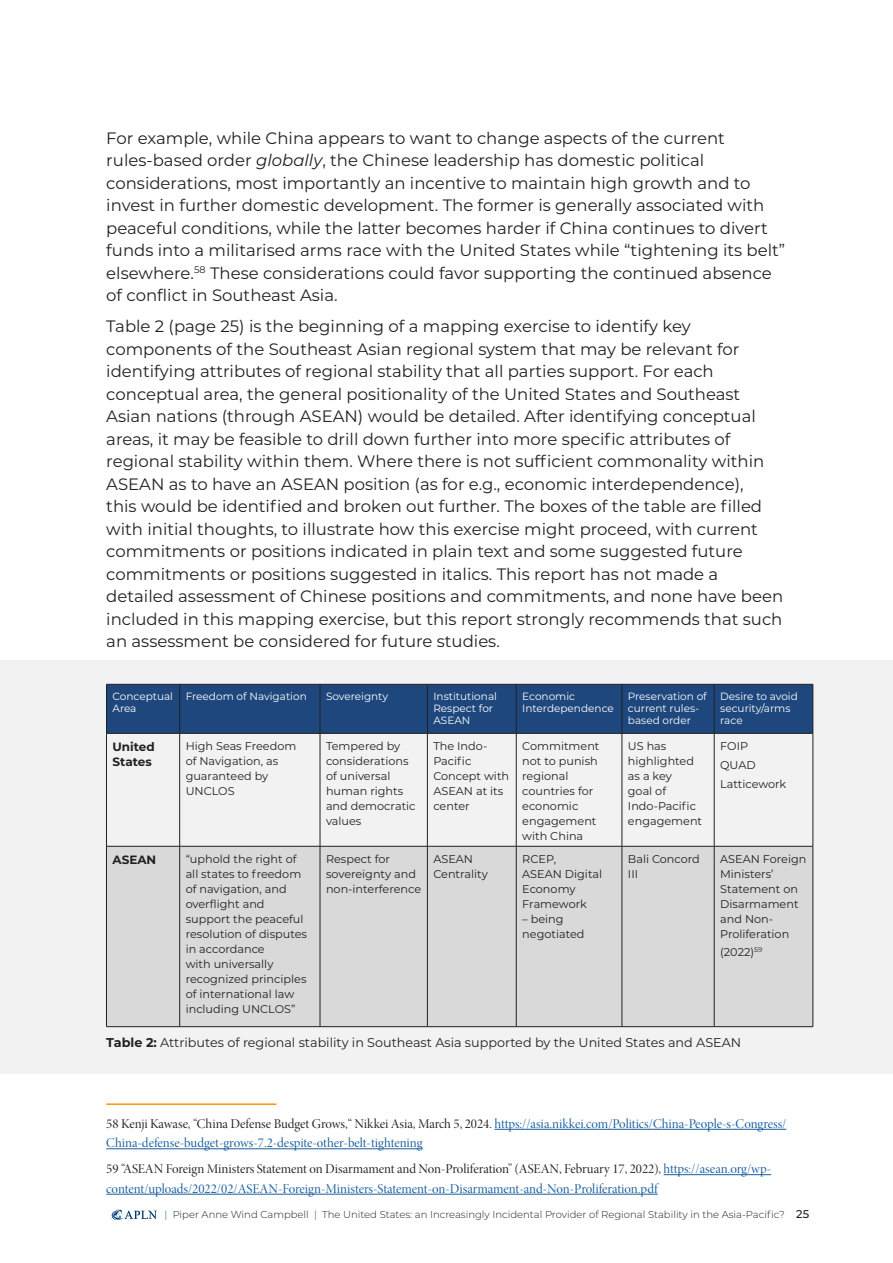
<style>
.page{position:relative;width:893px;height:1263px;background:#fff}
.page>*{position:absolute;margin:0;border:0;box-sizing:border-box;transform-origin:0 0}
.Body_text_2{font:16.5px/22.5px "Montserrat";color:#231f20}
.Footnote{font:13.5px/19.5px "Minion Pro Disp";letter-spacing:-.005em;color:#175d9e}
.Body_text_2-2{font:12.75px "Montserrat";color:#231f20}
.Body_text_2-3{font:700 12px/15px "Montserrat";color:#231f20}
.Body_text_2-4{font:11.25px/15px "Montserrat";color:#231f20}
.Body_text_2-5{font:10.5px/12px "Montserrat";color:#fff}
.t1{font:300 10.05px "Montserrat";color:#231f20}
.s1{font-style:italic}
.s2{font-weight:700}
.s3{color:#231f20}
.s4{color:#015ca3}
.s5{font-weight:500;font-size:11.25px}
</style>
<div class="page">
<svg style="left:111px;top:1210px;width:46px;height:10px"></svg>
<div style="left:0;top:660px;width:893px;height:414px;background:#f2f2f2"></div>
<div style="left:107px;top:685px;width:706px;height:48px;background:#1e477d"></div>
<div style="left:107px;top:847px;width:706px;height:179px;background:#d9d9d9"></div>
<hr style="left:106px;top:684px;width:74px;height:1px;background:#231f20">
<hr style="left:106px;top:684px;width:1px;height:49px;background:#231f20">
<hr style="left:180px;top:684px;width:140px;height:1px;background:#231f20">
<hr style="left:179px;top:684px;width:1px;height:49px;background:#231f20">
<hr style="left:320px;top:684px;width:107px;height:1px;background:#231f20">
<hr style="left:320px;top:684px;width:1px;height:49px;background:#231f20">
<hr style="left:427px;top:684px;width:89px;height:1px;background:#231f20">
<hr style="left:427px;top:684px;width:1px;height:49px;background:#231f20">
<hr style="left:516px;top:684px;width:106px;height:1px;background:#231f20">
<hr style="left:516px;top:684px;width:1px;height:49px;background:#231f20">
<hr style="left:622px;top:684px;width:92px;height:1px;background:#231f20">
<hr style="left:622px;top:684px;width:1px;height:49px;background:#231f20">
<hr style="left:714px;top:684px;width:99px;height:1px;background:#231f20">
<hr style="left:714px;top:684px;width:1px;height:49px;background:#231f20">
<hr style="left:813px;top:684px;width:1px;height:49px;background:#231f20">
<hr style="left:106px;top:733px;width:74px;height:1px;background:#231f20">
<hr style="left:106px;top:733px;width:1px;height:113px;background:#231f20">
<hr style="left:180px;top:733px;width:140px;height:1px;background:#231f20">
<hr style="left:179px;top:733px;width:1px;height:113px;background:#231f20">
<hr style="left:320px;top:733px;width:107px;height:1px;background:#231f20">
<hr style="left:320px;top:733px;width:1px;height:113px;background:#231f20">
<hr style="left:427px;top:733px;width:89px;height:1px;background:#231f20">
<hr style="left:427px;top:733px;width:1px;height:113px;background:#231f20">
<hr style="left:516px;top:733px;width:106px;height:1px;background:#231f20">
<hr style="left:516px;top:733px;width:1px;height:113px;background:#231f20">
<hr style="left:622px;top:733px;width:92px;height:1px;background:#231f20">
<hr style="left:622px;top:733px;width:1px;height:113px;background:#231f20">
<hr style="left:714px;top:733px;width:99px;height:1px;background:#231f20">
<hr style="left:714px;top:733px;width:1px;height:113px;background:#231f20">
<hr style="left:813px;top:733px;width:1px;height:113px;background:#231f20">
<hr style="left:106px;top:846px;width:74px;height:1px;background:#231f20">
<hr style="left:106px;top:846px;width:1px;height:180px;background:#231f20">
<hr style="left:180px;top:846px;width:140px;height:1px;background:#231f20">
<hr style="left:179px;top:846px;width:1px;height:180px;background:#231f20">
<hr style="left:320px;top:846px;width:107px;height:1px;background:#231f20">
<hr style="left:320px;top:846px;width:1px;height:180px;background:#231f20">
<hr style="left:427px;top:846px;width:89px;height:1px;background:#231f20">
<hr style="left:427px;top:846px;width:1px;height:180px;background:#231f20">
<hr style="left:516px;top:846px;width:106px;height:1px;background:#231f20">
<hr style="left:516px;top:846px;width:1px;height:180px;background:#231f20">
<hr style="left:622px;top:846px;width:92px;height:1px;background:#231f20">
<hr style="left:622px;top:846px;width:1px;height:180px;background:#231f20">
<hr style="left:714px;top:846px;width:99px;height:1px;background:#231f20">
<hr style="left:714px;top:846px;width:1px;height:180px;background:#231f20">
<hr style="left:813px;top:846px;width:1px;height:180px;background:#231f20">
<hr style="left:106px;top:1026px;width:74px;height:1px;background:#231f20">
<hr style="left:180px;top:1026px;width:140px;height:1px;background:#231f20">
<hr style="left:320px;top:1026px;width:107px;height:1px;background:#231f20">
<hr style="left:427px;top:1026px;width:89px;height:1px;background:#231f20">
<hr style="left:516px;top:1026px;width:106px;height:1px;background:#231f20">
<hr style="left:622px;top:1026px;width:92px;height:1px;background:#231f20">
<hr style="left:714px;top:1026px;width:99px;height:1px;background:#231f20">
<hr style="left:106px;top:1103px;width:170px;height:2px;background:#fd9200">
<hr style="left:495px;top:1129px;width:291px;height:1px;background:#175d9e">
<hr style="left:106px;top:1148px;width:317px;height:1px;background:#175d9e">
<hr style="left:664px;top:1174px;width:107px;height:1px;background:#175d9e">
<hr style="left:106px;top:1194px;width:552px;height:1px;background:#175d9e">
<p class="Body_text_2" style="left:106px;top:126px;width:680px">For example, while China appears to want to change aspects of the current rules-based order <span class="s1">globally</span>, the Chinese leadership has domestic political considerations, most importantly an incentive to maintain high growth and to invest in further domestic development. The former is generally associated with peaceful conditions, while the latter becomes harder if China continues to divert funds into a militarised arms race with the United States while “tightening its belt” elsewhere.<sup>58</sup> These considerations could favor supporting the continued absence of conflict in Southeast Asia.</p>
<p class="Body_text_2" style="left:106px;top:314px;width:678px">Table 2 (page 25) is the beginning of a mapping exercise to identify key components of the Southeast Asian regional system that may be relevant for identifying attributes of regional stability that all parties support. For each conceptual area, the general positionality of the United States and Southeast Asian nations (through ASEAN) would be detailed. After identifying conceptual areas, it may be feasible to drill down further into more specific attributes of regional stability within them. Where there is not sufficient commonality within ASEAN as to have an ASEAN position (as for e.g., economic interdependence),<br>this would be identified and broken out further. The boxes of the table are filled with initial thoughts, to illustrate how this exercise might proceed, with current commitments or positions indicated in plain text and some suggested future commitments or positions suggested in italics. This report has not made a detailed assessment of Chinese positions and commitments, and none have been included in this mapping exercise, but this report strongly recommends that such an assessment be considered for future studies.</p>
<p class="Body_text_2-5" style="left:112px;top:690px;width:62px">Conceptual<br>Area</p>
<p class="Body_text_2-5" style="left:186px;top:690px;width:123px">Freedom of Navigation</p>
<p class="Body_text_2-5" style="left:326px;top:690px;width:64px">Sovereignty</p>
<p class="Body_text_2-5" style="left:433px;top:690px;width:65px">Institutional<br>Respect for<br>ASEAN</p>
<p class="Body_text_2-5" style="left:522px;top:690px;width:93px">Economic<br>Interdependence</p>
<p class="Body_text_2-5" style="left:628px;top:690px;width:80px">Preservation of current rules&shy;based order</p>
<p class="Body_text_2-5" style="left:720px;top:690px;width:79px">Desire to avoid security/arms race</p>
<p class="Body_text_2-3" style="left:112px;top:739px;width:44px">United<br>States</p>
<p class="Body_text_2-4" style="left:186px;top:738px;width:112px">High Seas Freedom of Navigation, as guaranteed by<br>UNCLOS</p>
<p class="Body_text_2-4" style="left:326px;top:738px;width:91px">Tempered by considerations of universal human rights and democratic values</p>
<p class="Body_text_2-4" style="left:433px;top:738px;width:77px">The Indo-<br>Pacific<br>Concept with<br>ASEAN at its center</p>
<p class="Body_text_2-4" style="left:522px;top:738px;width:79px">Commitment not to punish regional countries for economic engagement with China</p>
<p class="Body_text_2-4" style="left:628px;top:738px;width:76px">US has highlighted as a key<br>goal of<br>Indo-Pacific engagement</p>
<p class="Body_text_2-4" style="left:720px;top:738px;width:29px">FOIP</p>
<p class="Body_text_2-4" style="left:720px;top:757px;width:37px">QUAD</p>
<p class="Body_text_2-4" style="left:720px;top:776px;width:68px">Latticework</p>
<p class="Body_text_2-3" style="left:112px;top:851px;width:45px">ASEAN</p>
<p class="Body_text_2-4" style="left:186px;top:851px;width:123px">“uphold the right of all states to freedom of navigation, and overflight and support the peaceful resolution of disputes in accordance<br>with universally recognized principles of international law including UNCLOS”</p>
<p class="Body_text_2-4" style="left:326px;top:851px;width:97px">Respect for sovereignty and non-interference</p>
<p class="Body_text_2-4" style="left:433px;top:851px;width:56px">ASEAN<br>Centrality</p>
<p class="Body_text_2-4" style="left:522px;top:851px;width:81px">RCEP,<br>ASEAN Digital<br>Economy<br>Framework</p>
<p class="Body_text_2-4" style="left:522px;top:911px;width:64px">– being negotiated</p>
<p class="Body_text_2-4" style="left:628px;top:851px;width:73px">Bali Concord<br>III</p>
<p class="Body_text_2-4" style="left:720px;top:851px;width:88px">ASEAN Foreign<br>Ministers’<br>Statement on<br>Disarmament and Non-<br>Proliferation</p>
<p class="Body_text_2-4" style="left:720px;top:944px;width:44px">(2022)<sup>59</sup></p>
<p class="Body_text_2-2" style="left:106px;top:1034px;width:636px"><span class="s2">Table 2:</span> Attributes of regional stability in Southeast Asia supported by the United States and ASEAN</p>
<p class="Footnote" style="left:106px;top:1114px;width:682px"><span class="s3">58 Kenji Kawase, “China Defense Budget Grows,“ Nikkei Asia, March 5, 2024.</span> https://asia.nikkei.com/Politics/China-People-s-Congress/<br>China-defense-budget-grows-7.2-despite-other-belt-tightening</p>
<p class="Footnote" style="left:106px;top:1159px;width:666px"><span class="s3">59 “ASEAN Foreign Ministers Statement on Disarmament and Non-Proliferation” (ASEAN, February 17, 2022),</span> https://asean.org/wp&shy;content/uploads/2022/02/ASEAN-Foreign-Ministers-Statement-on-Disarmament-and-Non-Proliferation.pdf</p>
<p class="t1" style="left:165px;top:1207px;width:646px"><span class="s4">|</span> Piper Anne Wind Campbell <span class="s4">|</span> The United States: an Increasingly Incidental Provider of Regional Stability in the Asia-Pacific? <span class="s5">25</span></p>
</div>
